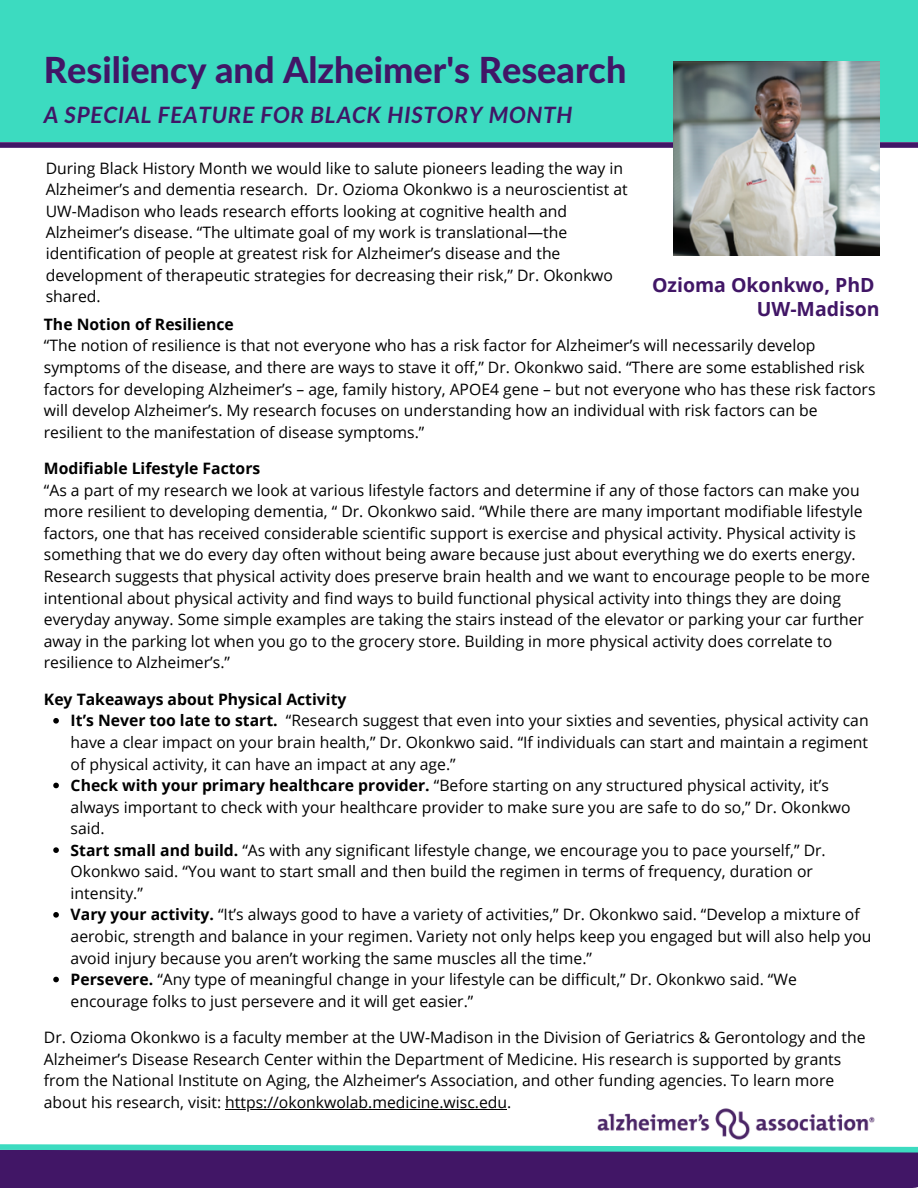
<style>
.page{position:relative;width:918px;height:1188px;background:#fff}
.page>*{position:absolute;margin:0;border:0;box-sizing:border-box;transform-origin:0 0}
.t1{font:800 36px "Lato Latin";color:#411666}
.t2{font:italic 700 22.5px "Lato";letter-spacing:.045em;color:#411666}
.t3{font:700 19.5px "Open Sans";color:#411666}
.t4{font:15.75px/21.6px "Open Sans";color:#000}
.t5{font:700 15.75px "Open Sans";color:#000}
.s1{font-weight:700}
</style>
<div class="page">
<div style="left:0;top:0;width:918px;height:142px;background:#3cdbc0"></div>
<div style="left:0;top:142px;width:918px;height:6px;background:#411666"></div>
<div style="left:0;top:1150px;width:912px;height:38px;background:#411666"></div>
<svg style="left:0;top:1144px;width:540px;height:8px"></svg>
<img style="left:674px;top:61px;width:206px;height:195px">
<svg style="left:53px;top:718px;width:6px;height:6px"></svg>
<svg style="left:53px;top:783px;width:6px;height:5px"></svg>
<svg style="left:53px;top:847px;width:6px;height:6px"></svg>
<svg style="left:53px;top:912px;width:6px;height:6px"></svg>
<svg style="left:53px;top:977px;width:6px;height:5px"></svg>
<hr style="left:225px;top:1109px;width:282px;height:1px;background:#000">
<img style="left:540px;top:1108px;width:378px;height:80px">
<p class="t1" style="left:44px;top:54px;width:584px">Resiliency and Alzheimer's Research</p>
<p class="t2" style="left:44px;top:101px;width:530px">A SPECIAL FEATURE FOR BLACK HISTORY MONTH</p>
<p class="t4" style="left:46px;top:157px;width:583px">During Black History Month we would like to salute pioneers leading the way in Alzheimer’s and dementia research. Dr. Ozioma Okonkwo is a neuroscientist at UW-Madison who leads research efforts looking at cognitive health and Alzheimer’s disease. “The ultimate goal of my work is translational—the identification of people at greatest risk for Alzheimer’s disease and the development of therapeutic strategies for decreasing their risk,” Dr. Okonkwo shared.</p>
<p class="t3" style="left:652px;top:271px;width:224px">Ozioma Okonkwo, PhD</p>
<p class="t3" style="left:757px;top:295px;width:124px">UW-Madison</p>
<p class="t5" style="left:44px;top:313px;width:191px">The Notion of Resilience</p>
<p class="t4" style="left:44px;top:334px;width:833px">“The notion of resilience is that not everyone who has a risk factor for Alzheimer’s will necessarily develop symptoms of the disease, and there are ways to stave it off,” Dr. Okonkwo said. “There are some established risk factors for developing Alzheimer’s – age, family history, APOE4 gene – but not everyone who has these risk factors will develop Alzheimer’s. My research focuses on understanding how an individual with risk factors can be resilient to the manifestation of disease symptoms.”</p>
<p class="t5" style="left:44px;top:457px;width:218px">Modifiable Lifestyle Factors</p>
<p class="t4" style="left:44px;top:479px;width:828px">“As a part of my research we look at various lifestyle factors and determine if any of those factors can make you more resilient to developing dementia, “ Dr. Okonkwo said. “While there are many important modifiable lifestyle factors, one that has received considerable scientific support is exercise and physical activity. Physical activity is something that we do every day often without being aware because just about everything we do exerts energy.<br>Research suggests that physical activity does preserve brain health and we want to encourage people to be more intentional about physical activity and find ways to build functional physical activity into things they are doing everyday anyway. Some simple examples are taking the stairs instead of the elevator or parking your car further away in the parking lot when you go to the grocery store. Building in more physical activity does correlate to resilience to Alzheimer’s.”</p>
<p class="t5" style="left:44px;top:688px;width:304px">Key Takeaways about Physical Activity</p>
<p class="t4" style="left:71px;top:709px;width:800px;text-align:justify"><span class="s1">It’s Never too late to start.</span> “Research suggest that even into your sixties and seventies, physical activity can have a clear impact on your brain health,” Dr. Okonkwo said. “If individuals can start and maintain a regiment of physical activity, it can have an impact at any age.”</p>
<p class="t4" style="left:71px;top:774px;width:782px"><span class="s1">Check with your primary healthcare provider.</span> “Before starting on any structured physical activity, it’s always important to check with your healthcare provider to make sure you are safe to do so,” Dr. Okonkwo said.</p>
<p class="t4" style="left:71px;top:839px;width:757px"><span class="s1">Start small and build.</span> “As with any significant lifestyle change, we encourage you to pace yourself,” Dr.<br>Okonkwo said. “You want to start small and then build the regimen in terms of frequency, duration or intensity.”</p>
<p class="t4" style="left:71px;top:904px;width:802px"><span class="s1">Vary your activity.</span> “It’s always good to have a variety of activities,” Dr. Okonkwo said. “Develop a mixture of aerobic, strength and balance in your regimen. Variety not only helps keep you engaged but will also help you avoid injury because you aren’t working the same muscles all the time.”</p>
<p class="t4" style="left:71px;top:968px;width:728px"><span class="s1">Persevere.</span> “Any type of meaningful change in your lifestyle can be difficult,” Dr. Okonkwo said. “We encourage folks to just persevere and it will get easier.”</p>
<p class="t4" style="left:44px;top:1026px;width:823px">Dr. Ozioma Okonkwo is a faculty member at the UW-Madison in the Division of Geriatrics &amp; Gerontology and the Alzheimer’s Disease Research Center within the Department of Medicine. His research is supported by grants from the National Institute on Aging, the Alzheimer’s Association, and other funding agencies. To learn more about his research, visit: https://okonkwolab.medicine.wisc.edu.</p>
</div>
